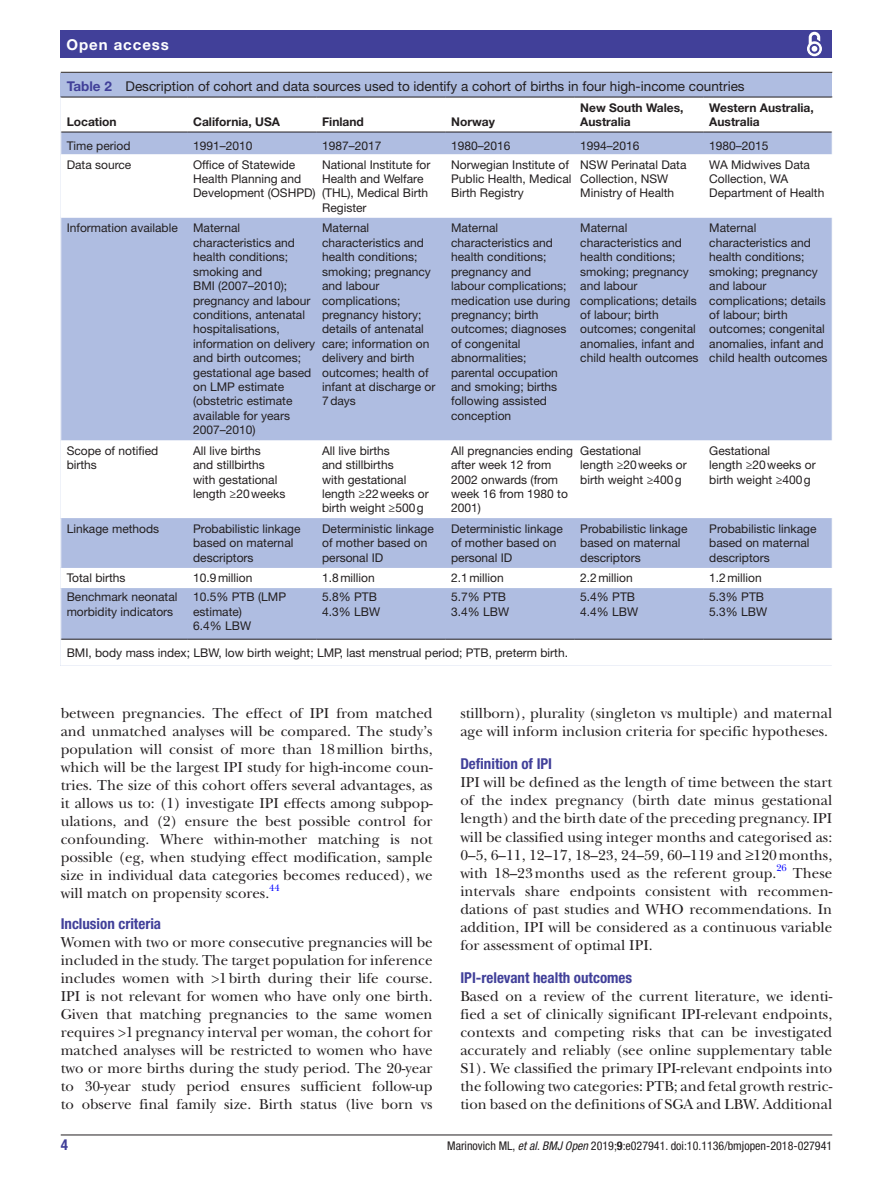
<style>
.page{position:relative;width:893px;height:1191px;background:#fff}
.page>*{position:absolute;margin:0;border:0;box-sizing:border-box;transform-origin:0 0}
.t1{font:15px/18px "New Baskerville";color:#231f20;text-align:justify}
.t2{font:700 condensed 15px "Helvetica Neue LT Std";color:#414099}
.t3{font:700 15px "Helvetica Neue LT Std";letter-spacing:.065em;color:#fff}
.t4{font:13.5px "Helvetica Neue LT Std";color:#231f20}
.t5{font:12px/14.4px "Helvetica Neue LT Std";color:#231f20}
.t6{font:700 12px/14.4px "Helvetica Neue LT Std";color:#231f20}
.t7{font:condensed 12px "Helvetica Neue LT Std";color:#231f20}
.t8{font:9.9px "New Baskerville";color:#00f}
.s1{font-weight:700;color:#414099}
.s2{font-style:italic}
.s3{font-weight:700}
</style>
<div class="page">
<hr style="left:61px;top:1134px;width:771px;height:1px;background:#231f20">
<div style="left:61px;top:31px;width:771px;height:27px;background:#414099"></div>
<svg style="left:807px;top:31px;width:15px;height:26px"></svg>
<div style="left:61px;top:73px;width:771px;height:593px;background:#afbde1"></div>
<hr style="left:61px;top:72px;width:771px;height:1px;background:#231f20">
<div style="left:61px;top:98px;width:771px;height:568px;background:#fff"></div>
<svg style="left:61px;top:133px;width:771px;height:506px"></svg>
<hr style="left:61px;top:97px;width:126px;height:1px;background:#231f20">
<hr style="left:61px;top:132px;width:126px;height:1px;background:#231f20">
<hr style="left:187px;top:97px;width:129px;height:1px;background:#231f20">
<hr style="left:187px;top:132px;width:129px;height:1px;background:#231f20">
<hr style="left:316px;top:97px;width:129px;height:1px;background:#231f20">
<hr style="left:316px;top:132px;width:129px;height:1px;background:#231f20">
<hr style="left:445px;top:97px;width:129px;height:1px;background:#231f20">
<hr style="left:445px;top:132px;width:129px;height:1px;background:#231f20">
<hr style="left:574px;top:97px;width:129px;height:1px;background:#231f20">
<hr style="left:574px;top:132px;width:129px;height:1px;background:#231f20">
<hr style="left:703px;top:97px;width:129px;height:1px;background:#231f20">
<hr style="left:703px;top:132px;width:129px;height:1px;background:#231f20">
<hr style="left:187px;top:639px;width:129px;height:1px;background:#231f20">
<hr style="left:316px;top:639px;width:129px;height:1px;background:#231f20">
<hr style="left:445px;top:639px;width:129px;height:1px;background:#231f20">
<hr style="left:574px;top:639px;width:129px;height:1px;background:#231f20">
<hr style="left:703px;top:639px;width:129px;height:1px;background:#231f20">
<hr style="left:61px;top:639px;width:126px;height:1px;background:#231f20">
<svg style="left:60px;top:132px;width:1px;height:22px"></svg>
<svg style="left:60px;top:568px;width:1px;height:20px"></svg>
<svg style="left:60px;top:639px;width:1px;height:27px"></svg>
<hr style="left:67px;top:656px;width:765px;height:1px;background:#fff">
<p class="t3" style="left:66px;top:35px;width:104px">Open access</p>
<p class="t4" style="left:67px;top:78px;width:679px"><span class="s1">Table 2</span> Description of cohort and data sources used to identify a cohort of births in four high-income countries</p>
<p class="t6" style="left:67px;top:114px;width:51px">Location</p>
<p class="t6" style="left:193px;top:114px;width:88px">California, USA</p>
<p class="t6" style="left:322px;top:114px;width:43px">Finland</p>
<p class="t6" style="left:451px;top:114px;width:45px">Norway</p>
<p class="t6" style="left:580px;top:100px;width:105px">New South Wales,<br>Australia</p>
<p class="t6" style="left:709px;top:100px;width:106px">Western Australia,<br>Australia</p>
<p class="t5" style="left:67px;top:138px;width:65px">Time period</p>
<p class="t5" style="left:193px;top:138px;width:61px">1991–2010</p>
<p class="t5" style="left:322px;top:138px;width:61px">1987–2017</p>
<p class="t5" style="left:451px;top:138px;width:61px">1980–2016</p>
<p class="t5" style="left:580px;top:138px;width:61px">1994–2016</p>
<p class="t5" style="left:709px;top:138px;width:61px">1980–2015</p>
<p class="t5" style="left:67px;top:157px;width:66px">Data source</p>
<p class="t5" style="left:193px;top:157px;width:124px">Office of Statewide<br>Health Planning and<br>Development (OSHPD)</p>
<p class="t5" style="left:322px;top:157px;width:110px">National Institute for<br>Health and Welfare (THL), Medical Birth<br>Register</p>
<p class="t5" style="left:451px;top:157px;width:122px">Norwegian Institute of<br>Public Health, Medical<br>Birth Registry</p>
<p class="t5" style="left:580px;top:157px;width:108px">NSW Perinatal Data<br>Collection, NSW<br>Ministry of Health</p>
<p class="t5" style="left:709px;top:157px;width:117px">WA Midwives Data<br>Collection, WA<br>Department of Health</p>
<p class="t5" style="left:67px;top:221px;width:113px">Information available</p>
<p class="t5" style="left:193px;top:221px;width:124px">Maternal characteristics and health conditions; smoking and<br>BMI (2007–2010); pregnancy and labour conditions, antenatal hospitalisations, information on delivery and birth outcomes; gestational age based on LMP estimate (obstetric estimate available for years<br>2007–2010)</p>
<p class="t5" style="left:322px;top:221px;width:115px">Maternal characteristics and health conditions; smoking; pregnancy and labour complications; pregnancy history; details of antenatal care; information on delivery and birth outcomes; health of infant at discharge or<br>7days</p>
<p class="t5" style="left:451px;top:221px;width:121px">Maternal characteristics and health conditions; pregnancy and<br>labour complications; medication use during pregnancy; birth outcomes; diagnoses of congenital abnormalities; parental occupation and smoking; births following assisted conception</p>
<p class="t5" style="left:580px;top:221px;width:120px">Maternal characteristics and health conditions; smoking; pregnancy and labour complications; details of labour; birth outcomes; congenital anomalies, infant and child health outcomes</p>
<p class="t5" style="left:709px;top:221px;width:120px">Maternal characteristics and health conditions; smoking; pregnancy and labour complications; details of labour; birth outcomes; congenital anomalies, infant and child health outcomes</p>
<p class="t5" style="left:67px;top:443px;width:93px">Scope of notified births</p>
<p class="t5" style="left:193px;top:443px;width:94px">All live births<br>and stillbirths with gestational length ≥20weeks</p>
<p class="t5" style="left:322px;top:443px;width:108px">All live births<br>and stillbirths<br>with gestational length ≥22weeks or birth weight ≥500g</p>
<p class="t5" style="left:451px;top:443px;width:123px">All pregnancies ending after week 12 from<br>2002 onwards (from week 16 from 1980 to<br>2001)</p>
<p class="t5" style="left:580px;top:443px;width:108px">Gestational<br>length ≥20weeks or birth weight ≥400g</p>
<p class="t5" style="left:709px;top:443px;width:108px">Gestational<br>length ≥20weeks or birth weight ≥400g</p>
<p class="t5" style="left:67px;top:521px;width:94px">Linkage methods</p>
<p class="t5" style="left:193px;top:521px;width:109px">Probabilistic linkage based on maternal descriptors</p>
<p class="t5" style="left:322px;top:521px;width:113px">Deterministic linkage of mother based on personal ID</p>
<p class="t5" style="left:451px;top:521px;width:113px">Deterministic linkage of mother based on personal ID</p>
<p class="t5" style="left:580px;top:521px;width:109px">Probabilistic linkage based on maternal descriptors</p>
<p class="t5" style="left:709px;top:521px;width:109px">Probabilistic linkage based on maternal descriptors</p>
<p class="t5" style="left:67px;top:570px;width:60px">Total births</p>
<p class="t5" style="left:193px;top:570px;width:61px">10.9million</p>
<p class="t5" style="left:322px;top:570px;width:54px">1.8million</p>
<p class="t5" style="left:451px;top:570px;width:54px">2.1million</p>
<p class="t5" style="left:580px;top:570px;width:54px">2.2million</p>
<p class="t5" style="left:709px;top:570px;width:54px">1.2million</p>
<p class="t5" style="left:67px;top:590px;width:112px">Benchmark neonatal morbidity indicators</p>
<p class="t5" style="left:193px;top:590px;width:94px">10.5% PTB (LMP estimate)<br>6.4% LBW</p>
<p class="t5" style="left:322px;top:590px;width:60px">5.8% PTB<br>4.3% LBW</p>
<p class="t5" style="left:451px;top:590px;width:60px">5.7% PTB<br>3.4% LBW</p>
<p class="t5" style="left:580px;top:590px;width:60px">5.4% PTB<br>4.4% LBW</p>
<p class="t5" style="left:709px;top:590px;width:60px">5.3% PTB<br>5.3% LBW</p>
<p class="t5" style="left:67px;top:645px;width:503px">BMI, body mass index; LBW, low birth weight; LMP, last menstrual period; PTB, preterm birth.</p>
<p class="t1" style="left:61px;top:704px;width:373px">between pregnancies. The effect of IPI from matched and unmatched analyses will be compared. The study’s population will consist of more than 18million births, which will be the largest IPI study for high-income coun&shy;tries. The size of this cohort offers several advantages, as it allows us to: (1) investigate IPI effects among subpop&shy;ulations, and (2) ensure the best possible control for confounding. Where within-mother matching is not possible (eg, when studying effect modification, sample size in individual data categories becomes reduced), we will match on propensity scores.</p>
<p class="t8" style="left:269px;top:882px;width:12px">44</p>
<p class="t2" style="left:61px;top:915px;width:102px">Inclusion criteria</p>
<p class="t1" style="left:61px;top:933px;width:373px">Women with two or more consecutive pregnancies will be included in the study. The target population for inference includes women with &gt;1birth during their life course.<br>IPI is not relevant for women who have only one birth.<br>Given that matching pregnancies to the same women requires &gt;1pregnancy interval per woman, the cohort for matched analyses will be restricted to women who have two or more births during the study period. The 20-year to 30-year study period ensures sufficient follow-up to observe final family size. Birth status (live born vs</p>
<p class="t1" style="left:460px;top:704px;width:373px">stillborn), plurality (singleton vs multiple) and maternal age will inform inclusion criteria for specific hypotheses.</p>
<p class="t2" style="left:460px;top:755px;width:93px">Definition of IPI</p>
<p class="t1" style="left:460px;top:773px;width:373px">IPI will be defined as the length of time between the start of the index pregnancy (birth date minus gestational length) and the birth date of the preceding pregnancy. IPI will be classified using integer months and categorised as:<br>0–5, 6–11, 12–17, 18–23, 24–59, 60–119 and ≥120months, with 18–23months used as the referent group.</p>
<p class="t8" style="left:776px;top:861px;width:12px">26</p>
<p class="t1" style="left:460px;top:863px;width:373px;text-indent:333px">These intervals share endpoints consistent with recommen&shy;dations of past studies and WHO recommendations. In addition, IPI will be considered as a continuous variable for assessment of optimal IPI.</p>
<p class="t2" style="left:460px;top:969px;width:173px">IPI-relevant health outcomes</p>
<p class="t1" style="left:460px;top:987px;width:373px">Based on a review of the current literature, we identi&shy;fied a set of clinically significant IPI-relevant endpoints, contexts and competing risks that can be investigated accurately and reliably (see online supplementary table S1). We classified the primary IPI-relevant endpoints into the following two categories: PTB; and fetal growth restric&shy;tion based on the definitions of SGA and LBW. Additional</p>
<p class="t2" style="left:61px;top:1135px;width:9px">4</p>
<p class="t7" style="left:447px;top:1138px;width:386px">Marinovich ML, <span class="s2">et al</span>. <span class="s2">BMJ Open</span> 2019;<span class="s3">9</span>:e027941. doi:10.1136/bmjopen-2018-027941</p>
</div>
